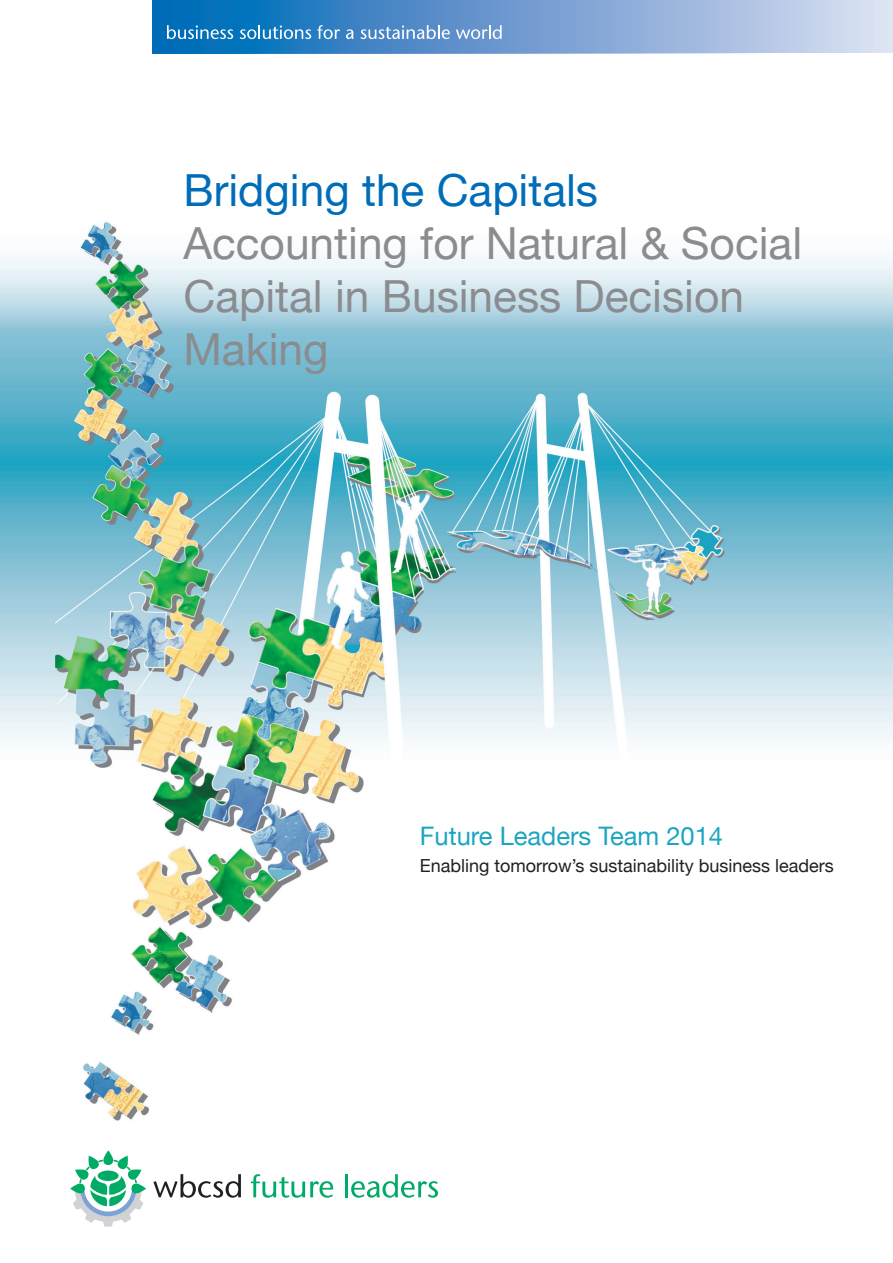
<style>
.page{position:relative;width:893px;height:1263px;background:#fff}
.page>*{position:absolute;margin:0;border:0;box-sizing:border-box;transform-origin:0 0}
.t1{font:44.25px/53.1px "Helvetica Neue";color:#8a8c8f}
.t2{font:44.25px "Helvetica Neue";color:#006db8}
.t3{font:25.5px "Helvetica Neue";color:#1ca5c2}
.t4{font:18px "Helvetica Neue";color:#231f20}
</style>
<div class="page">
<img style="left:0;top:222px;width:893px;height:1005px">
<svg style="left:153px;top:1174px;width:88px;height:24px"></svg>
<svg style="left:251px;top:1174px;width:82px;height:24px"></svg>
<hr style="left:345px;top:1174px;width:2px;height:23px;background:#00ab66">
<svg style="left:351px;top:1174px;width:87px;height:24px"></svg>
<svg style="left:70px;top:1150px;width:76px;height:76px"></svg>
<svg style="left:152px;top:1px;width:741px;height:52px;background:#73a2d3"></svg>
<svg style="left:167px;top:25px;width:66px;height:14px"></svg>
<svg style="left:240px;top:25px;width:71px;height:14px"></svg>
<svg style="left:317px;top:25px;width:23px;height:14px"></svg>
<svg style="left:346px;top:29px;width:8px;height:10px"></svg>
<svg style="left:360px;top:25px;width:90px;height:14px"></svg>
<svg style="left:456px;top:25px;width:46px;height:14px"></svg>
<p class="t2" style="left:183px;top:164px;width:416px">Bridging the Capitals</p>
<p class="t1" style="left:183px;top:216px;width:620px">Accounting for Natural &amp; Social<br>Capital in Business Decision<br>Making</p>
<p class="t3" style="left:420px;top:821px;width:305px">Future Leaders Team 2014</p>
<p class="t4" style="left:420px;top:855px;width:416px">Enabling tomorrow’s sustainability business leaders</p>
</div>
